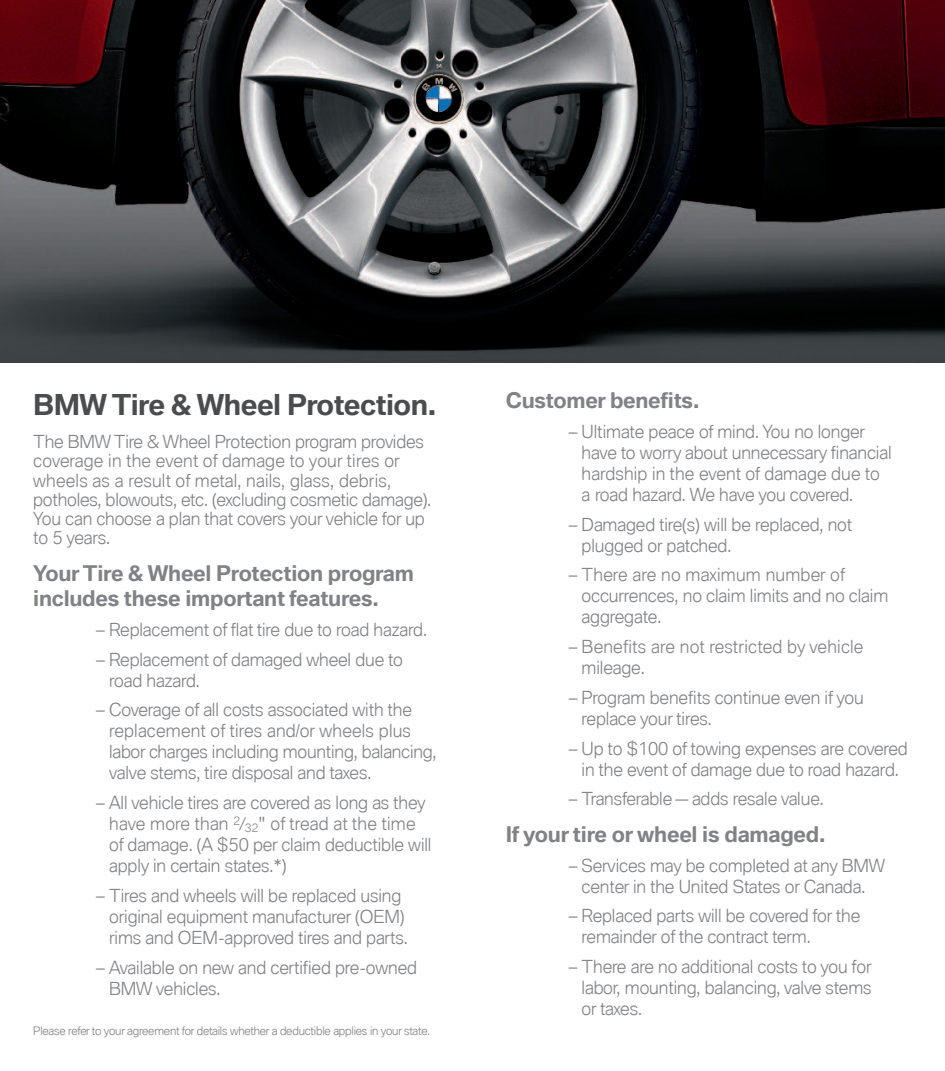
<style>
.page{position:relative;width:945px;height:1071px;background:#fff}
.page>*{position:absolute;margin:0;border:0;box-sizing:border-box;transform-origin:0 0}
.t1{font:700 28px "BMW Type Global Pro";letter-spacing:-.02em;color:#4b4c4d}
.t2{font:700 21px/25.2px "BMW Type Global Pro";letter-spacing:-.01em;color:#808285}
.t3{font:300 17.5px/21px "BMW Type Global Pro";letter-spacing:-.005em;color:#808285}
.t4{font:300 11.38px "BMW Type Global Pro";letter-spacing:-.01em;color:#808285}
</style>
<div class="page">
<img style="left:0;top:0;width:945px;height:362px">
<h1 class="t1" style="left:33px;top:388px;width:404px">BMW Tire &amp; Wheel Protection.</h1>
<p class="t3" style="left:33px;top:432px;width:399px;line-height:19.2px">The BMW Tire &amp; Wheel Protection program provides coverage in the event of damage to your tires or wheels as a result of metal, nails, glass, debris, potholes, blowouts, etc. (excluding cosmetic damage).<br>You can choose a plan that covers your vehicle for up to 5 years.</p>
<p class="t2" style="left:33px;top:560px;width:382px">Your Tire &amp; Wheel Protection program includes these important features.</p>
<p class="t3" style="left:96px;top:619px;width:332px">– Replacement of flat tire due to road hazard.</p>
<p class="t3" style="left:109px;top:649px;width:295px;text-indent:-13px">– Replacement of damaged wheel due to road hazard.</p>
<p class="t3" style="left:109px;top:699px;width:329px;text-indent:-13px">– Coverage of all costs associated with the replacement of tires and/or wheels plus labor charges including mounting, balancing, valve stems, tire disposal and taxes.</p>
<p class="t3" style="left:109px;top:792px;width:324px;text-indent:-13px">– All vehicle tires are covered as long as they have more than <sup>2</sup>⁄<sub>32</sub>" of tread at the time of damage. (A $50 per claim deductible will apply in certain states.*)</p>
<p class="t3" style="left:109px;top:885px;width:300px;text-indent:-13px">– Tires and wheels will be replaced using original equipment manufacturer (OEM) rims and OEM-approved tires and parts.</p>
<p class="t3" style="left:109px;top:957px;width:309px;text-indent:-13px">– Available on new and certified pre-owned<br>BMW vehicles.</p>
<p class="t4" style="left:33px;top:1024px;width:398px">Please refer to your agreement for details whether a deductible applies in your state.</p>
<p class="t2" style="left:506px;top:388px;width:195px">Customer benefits.</p>
<p class="t3" style="left:582px;top:421px;width:311px;text-indent:-13px">– Ultimate peace of mind. You no longer have to worry about unnecessary financial hardship in the event of damage due to a road hazard. We have you covered.</p>
<p class="t3" style="left:582px;top:514px;width:272px;text-indent:-13px">– Damaged tire(s) will be replaced, not plugged or patched.</p>
<p class="t3" style="left:582px;top:564px;width:308px;text-indent:-13px">– There are no maximum number of occurrences, no claim limits and no claim aggregate.</p>
<p class="t3" style="left:582px;top:636px;width:283px;text-indent:-13px">– Benefits are not restricted by vehicle mileage.</p>
<p class="t3" style="left:582px;top:687px;width:284px;text-indent:-13px">– Program benefits continue even if you replace your tires.</p>
<p class="t3" style="left:569px;top:738px;width:340px;text-align:center">– Up to $100 of towing expenses are covered in the event of damage due to road hazard.</p>
<p class="t3" style="left:569px;top:788px;width:257px">– Transferable — adds resale value.</p>
<p class="t2" style="left:506px;top:821px;width:321px">If your tire or wheel is damaged.</p>
<p class="t3" style="left:569px;top:855px;width:318px;text-align:center">– Services may be completed at any BMW center in the United States or Canada.</p>
<p class="t3" style="left:582px;top:905px;width:280px;text-indent:-13px">– Replaced parts will be covered for the remainder of the contract term.</p>
<p class="t3" style="left:582px;top:956px;width:292px;text-align:justify;text-indent:-13px">– There are no additional costs to you for labor, mounting, balancing, valve stems or taxes.</p>
</div>
